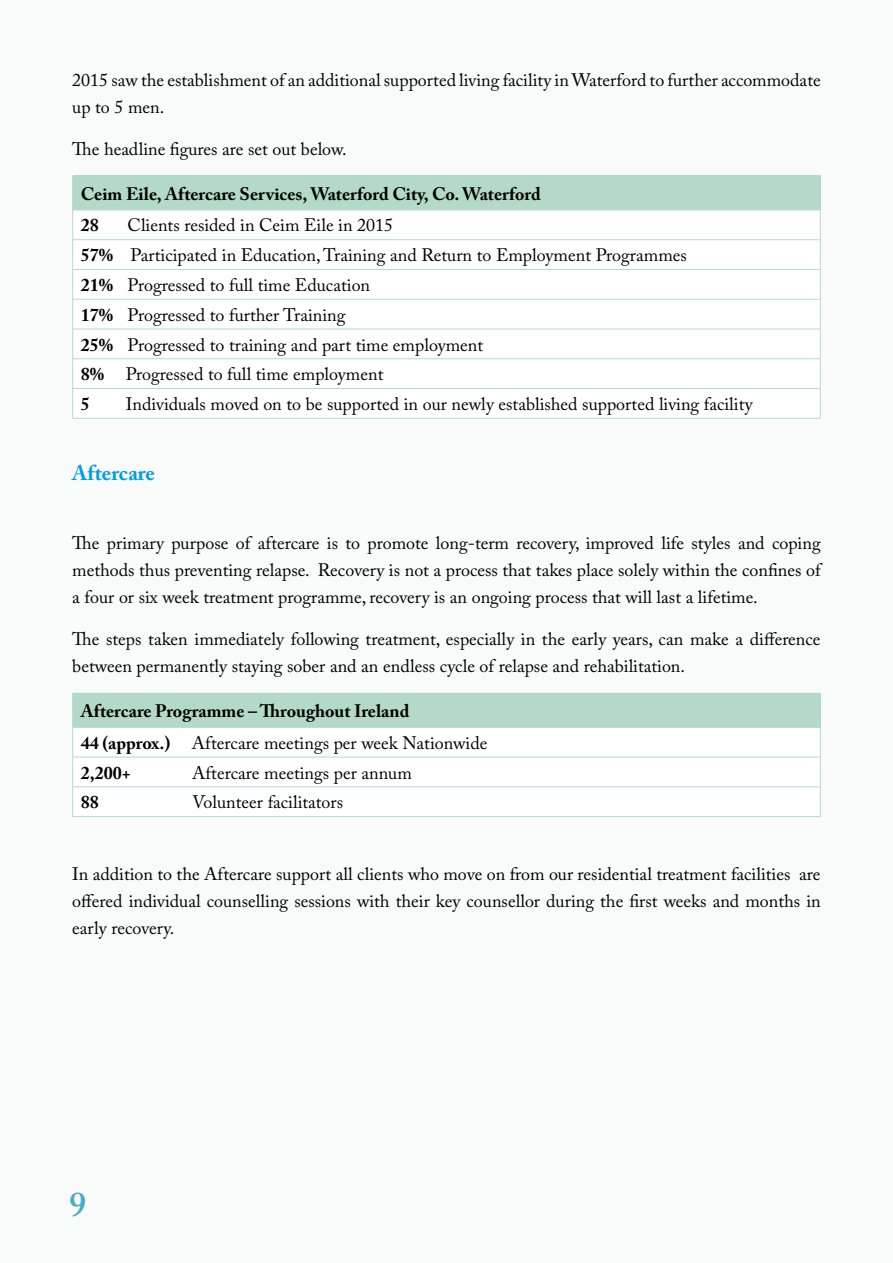
<style>
.page{position:relative;width:893px;height:1263px;background:#f8fbfa}
.page>*{position:absolute;margin:0;border:0;box-sizing:border-box;transform-origin:0 0}
.t1{font:600 34.35px "Adobe Caslon Pro";color:#4aabc7}
.t2{font:700 21px "Adobe Caslon Pro";color:#009ee0}
.t3{font:18px/27px "Adobe Caslon Pro";color:#000}
.t4{font:700 18px/32px "Adobe Caslon Pro";color:#000}
.s1{font-weight:700}
.s2{font-weight:400}
</style>
<div class="page">
<div style="left:73px;top:176px;width:747px;height:34px;background:#b3dac9"></div>
<svg style="left:73px;top:240px;width:747px;height:178px"></svg>
<hr style="left:72px;top:176px;width:1px;height:34px;background:#b3dac9">
<hr style="left:820px;top:176px;width:1px;height:34px;background:#b3dac9">
<hr style="left:72px;top:210px;width:749px;height:1px;background:#b3dac9">
<hr style="left:72px;top:239px;width:749px;height:1px;background:#b3dac9">
<hr style="left:72px;top:269px;width:749px;height:1px;background:#b3dac9">
<hr style="left:72px;top:299px;width:749px;height:1px;background:#b3dac9">
<hr style="left:72px;top:329px;width:749px;height:1px;background:#b3dac9">
<hr style="left:72px;top:358px;width:749px;height:1px;background:#b3dac9">
<hr style="left:72px;top:388px;width:749px;height:1px;background:#b3dac9">
<svg style="left:72px;top:210px;width:1px;height:208px"></svg>
<svg style="left:820px;top:210px;width:1px;height:208px"></svg>
<hr style="left:72px;top:418px;width:749px;height:1px;background:#b3dac9">
<div style="left:73px;top:693px;width:747px;height:34px;background:#b3dac9"></div>
<svg style="left:73px;top:756px;width:747px;height:32px"></svg>
<hr style="left:72px;top:693px;width:749px;height:1px;background:#b3dac9">
<hr style="left:72px;top:694px;width:1px;height:33px;background:#b3dac9">
<hr style="left:820px;top:694px;width:1px;height:33px;background:#b3dac9">
<hr style="left:72px;top:727px;width:749px;height:1px;background:#b3dac9">
<hr style="left:72px;top:757px;width:749px;height:1px;background:#b3dac9">
<hr style="left:72px;top:786px;width:749px;height:1px;background:#b3dac9">
<svg style="left:72px;top:728px;width:1px;height:88px"></svg>
<svg style="left:820px;top:728px;width:1px;height:88px"></svg>
<hr style="left:72px;top:816px;width:749px;height:1px;background:#b3dac9">
<p class="t3" style="left:72px;top:66px;width:750px">2015 saw the establishment of an additional supported living facility in Waterford to further accommodate up to 5 men.</p>
<p class="t3" style="left:72px;top:135px;width:276px">The headline figures are set out below.</p>
<p class="t4" style="left:81px;top:177px;width:461px">Ceim Eile, Aftercare Services, Waterford City, Co. Waterford<br>28</p>
<p class="t3" style="left:81px;top:210px;width:608px;line-height:29.7px;text-indent:47px">Clients resided in Ceim Eile in 2015<br><span class="s1">57%</span> Participated in Education, Training and Return to Employment Programmes <span class="s1">21%</span> Progressed to full time Education<br><span class="s1">17%</span> Progressed to further Training<br><span class="s1">25%</span> Progressed to training and part time employment<br><span class="s1">8%</span> Progressed to full time employment<br><span class="s1">5</span></p>
<p class="t3" style="left:126px;top:390px;width:628px">Individuals moved on to be supported in our newly established supported living facility</p>
<p class="t2" style="left:72px;top:460px;width:84px">Aftercare</p>
<p class="t3" style="left:72px;top:529px;width:750px;text-align:justify">The primary purpose of aftercare is to promote long-term recovery, improved life styles and coping methods thus preventing relapse. Recovery is not a process that takes place solely within the confines of a four or six week treatment programme, recovery is an ongoing process that will last a lifetime.</p>
<p class="t3" style="left:72px;top:625px;width:750px">The steps taken immediately following treatment, especially in the early years, can make a difference between permanently staying sober and an endless cycle of relapse and rehabilitation.</p>
<p class="t4" style="left:81px;top:695px;width:408px">Aftercare Programme – Throughout Ireland<br>44 (approx.) <span class="s2">Aftercare meetings per week Nationwide</span></p>
<p class="t4" style="left:81px;top:756px;width:52px">2,200+</p>
<p class="t3" style="left:192px;top:759px;width:221px">Aftercare meetings per annum</p>
<p class="t4" style="left:81px;top:786px;width:19px">88</p>
<p class="t3" style="left:192px;top:789px;width:152px">Volunteer facilitators</p>
<p class="t3" style="left:72px;top:860px;width:750px;text-align:justify">In addition to the Aftercare support all clients who move on from our residential treatment facilities are offered individual counselling sessions with their key counsellor during the first weeks and months in early recovery.</p>
<h1 class="t1" style="left:69px;top:1184px;width:19px">9</h1>
</div>
